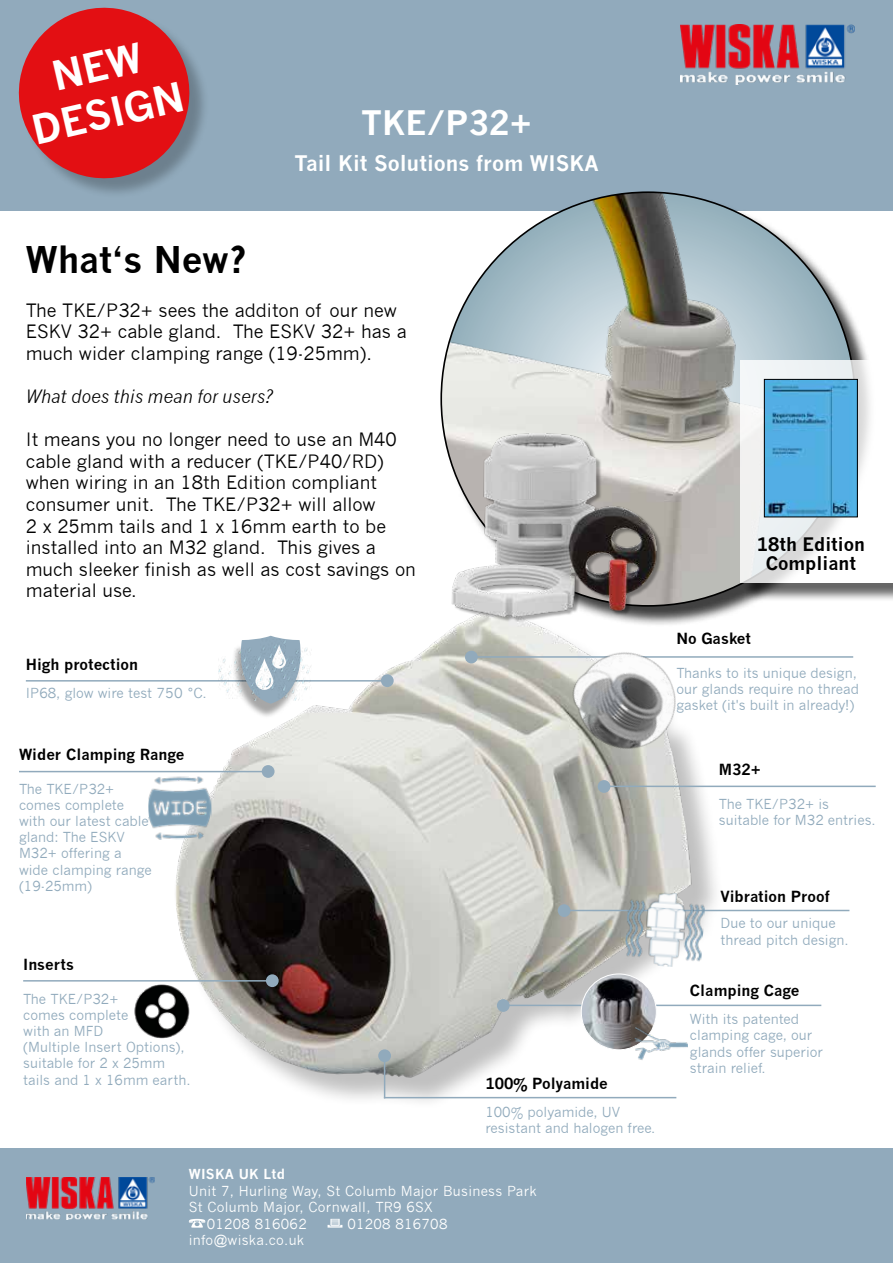
<style>
.page{position:relative;width:893px;height:1263px;background:#fff}
.page>*{position:absolute;margin:0;border:0;box-sizing:border-box;transform-origin:0 0}
.t1{font:700 39.75px/47.5px "News Gothic";color:#fff;text-align:center}
.t2{font:700 36px "News Gothic";color:#000}
.t3{font:700 33px "News Gothic";color:#fff}
.t4{font:700 21px "News Gothic";color:#fff}
.t5{font:700 18.15px/19.6px "News Gothic";color:#000;text-align:center}
.t6{font:18px/21.6px "News Gothic";color:#000}
.t7{font:italic 18px "News Gothic";color:#000}
.t8{font:700 15px "News Gothic";color:#000}
.t9{font:13.5px/16.2px "News Gothic";color:#91aabc}
.t10{font:13.5px "News Gothic";letter-spacing:.02em;color:#fff}
.t11{font:700 13.5px "News Gothic";letter-spacing:.02em;color:#fff}
</style>
<div class="page">
<div style="left:180px;top:616px;width:544px;height:494px;background:#000;opacity:.25"></div>
<img style="left:164px;top:616px;width:533px;height:476px">
<div style="left:0;top:0;width:893px;height:210px;background:#91aabc"></div>
<img style="left:680px;top:25px;width:175px;height:59px">
<div style="left:0;top:1148px;width:893px;height:115px;background:#91aabc"></div>
<img style="left:26px;top:1177px;width:128px;height:43px">
<svg style="left:189px;top:1219px;width:16px;height:9px"></svg>
<svg style="left:328px;top:1219px;width:14px;height:8px"></svg>
<img style="left:134px;top:984px;width:58px;height:55px">
<hr style="left:604px;top:786px;width:272px;height:1px;background:#91aabc">
<div style="left:598px;top:780px;width:12px;height:13px;background:#91aabc;border-radius:50%"></div>
<hr style="left:564px;top:910px;width:285px;height:1px;background:#91aabc">
<div style="left:558px;top:904px;width:12px;height:13px;background:#91aabc;border-radius:50%"></div>
<hr style="left:503px;top:1005px;width:318px;height:1px;background:#91aabc">
<div style="left:497px;top:999px;width:13px;height:13px;background:#91aabc;border-radius:50%"></div>
<hr style="left:23px;top:980px;width:250px;height:1px;background:#91aabc">
<div style="left:266px;top:974px;width:13px;height:13px;background:#91aabc;border-radius:50%"></div>
<hr style="left:19px;top:771px;width:249px;height:1px;background:#91aabc">
<div style="left:262px;top:765px;width:13px;height:13px;background:#91aabc;border-radius:50%"></div>
<hr style="left:471px;top:656px;width:382px;height:2px;background:#91aabc">
<div style="left:465px;top:651px;width:13px;height:12px;background:#91aabc;border-radius:50%"></div>
<hr style="left:26px;top:680px;width:362px;height:1px;background:#91aabc">
<div style="left:381px;top:674px;width:13px;height:13px;background:#91aabc;border-radius:50%"></div>
<hr style="left:384px;top:1097px;width:292px;height:1px;background:#91aabc">
<div style="left:378px;top:1049px;width:13px;height:13px;background:#91aabc;border-radius:50%"></div>
<hr style="left:384px;top:1051px;width:1px;height:47px;background:#91aabc">
<div style="left:443px;top:194px;width:433px;height:433px;background:#000;opacity:.75"></div>
<img style="left:441px;top:192px;width:414px;height:414px;border-radius:207px">
<div style="left:454px;top:435px;width:208px;height:187px;background:#000;opacity:.35"></div>
<img style="left:451px;top:432px;width:211px;height:185px">
<div style="left:742px;top:363px;width:151px;height:239px;background:#000;opacity:.75"></div>
<svg style="left:740px;top:361px;width:153px;height:222px"></svg>
<img style="left:766px;top:381px;width:90px;height:134px">
<div style="left:764px;top:379px;width:94px;height:138px;border:1px solid #000"></div>
<img style="left:556px;top:633px;width:137px;height:134px">
<img style="left:624px;top:890px;width:82px;height:79px">
<img style="left:581px;top:974px;width:75px;height:76px;border-radius:38px">
<div style="left:581px;top:973px;width:76px;height:77px;border:1px solid #fff;border-radius:50%"></div>
<img style="left:635px;top:1027px;width:52px;height:36px">
<div style="left:232px;top:640px;width:70px;height:78px;background:#000;opacity:.35"></div>
<svg style="left:241px;top:636px;width:60px;height:68px"></svg>
<img style="left:219px;top:639px;width:92px;height:62px">
<div style="left:21px;top:10px;width:189px;height:189px;background:#000;opacity:.25"></div>
<svg style="left:18px;top:7px;width:178px;height:178px"></svg>
<img style="left:148px;top:776px;width:64px;height:64px">
<h1 class="t1" style="left:16px;top:60px;width:156px;rotate:-13deg">NEW<br>DESIGN</h1>
<h3 class="t3" style="left:361px;top:103px;width:172px">TKE/P32+</h3>
<h3 class="t4" style="left:294px;top:150px;width:306px">Tail Kit Solutions from WISKA</h3>
<h2 class="t2" style="left:26px;top:238px;width:222px">What‘s New?</h2>
<h3 class="t6" style="left:26px;top:299px;width:383px">The TKE/P32+ sees the additon of our new<br>ESKV 32+ cable gland. The ESKV 32+ has a much wider clamping range (19-25mm).</h3>
<h3 class="t7" style="left:26px;top:386px;width:249px">What does this mean for users?</h3>
<p class="t6" style="left:26px;top:429px;width:392px">It means you no longer need to use an M40 cable gland with a reducer (TKE/P40/RD) when wiring in an 18th Edition compliant consumer unit. The TKE/P32+ will allow<br>2 x 25mm tails and 1 x 16mm earth to be installed into an M32 gland. This gives a much sleeker finish as well as cost savings on material use.</p>
<p class="t8" style="left:26px;top:655px;width:114px">High protection</p>
<p class="t9" style="left:26px;top:685px;width:182px">IP68, glow wire test 750 °C.</p>
<p class="t8" style="left:19px;top:745px;width:167px">Wider Clamping Range</p>
<p class="t9" style="left:19px;top:781px;width:134px">The TKE/P32+ comes complete with our latest cable gland: The ESKV<br>M32+ offering a wide clamping range (19-25mm)</p>
<p class="t8" style="left:23px;top:955px;width:52px">Inserts</p>
<p class="t9" style="left:23px;top:991px;width:169px">The TKE/P32+<br>comes complete<br>with an MFD<br>(Multiple Insert Options), suitable for 2 x 25mm tails and 1 x 16mm earth.</p>
<p class="t8" style="left:485px;top:1074px;width:124px">100% Polyamide</p>
<p class="t9" style="left:485px;top:1104px;width:172px">100% polyamide, UV resistant and halogen free.</p>
<p class="t11" style="left:189px;top:1166px;width:98px">WISKA UK Ltd</p>
<p class="t10" style="left:189px;top:1183px;width:349px">Unit 7, Hurling Way, St Columb Major Business Park</p>
<p class="t10" style="left:189px;top:1199px;width:245px">St Columb Major, Cornwall, TR9 6SX</p>
<p class="t10" style="left:207px;top:1216px;width:102px">01208 816062</p>
<p class="t10" style="left:347px;top:1216px;width:102px">01208 816708</p>
<p class="t10" style="left:189px;top:1232px;width:117px">info@wiska.co.uk</p>
<h3 class="t5" style="left:757px;top:534px;width:110px">18th Edition<br>Compliant</h3>
<p class="t8" style="left:676px;top:629px;width:76px">No Gasket</p>
<p class="t9" style="left:676px;top:665px;width:184px">Thanks to its unique design, our glands require no thread gasket (it's built in already!)</p>
<p class="t8" style="left:719px;top:760px;width:44px">M32+</p>
<p class="t9" style="left:719px;top:796px;width:158px">The TKE/P32+ is suitable for M32 entries.</p>
<p class="t8" style="left:720px;top:887px;width:111px">Vibration Proof</p>
<p class="t9" style="left:720px;top:915px;width:130px">Due to our unique thread pitch design.</p>
<p class="t8" style="left:690px;top:981px;width:111px">Clamping Cage</p>
<p class="t9" style="left:690px;top:1011px;width:135px">With its patented clamping cage, our glands offer superior strain relief.</p>
</div>
